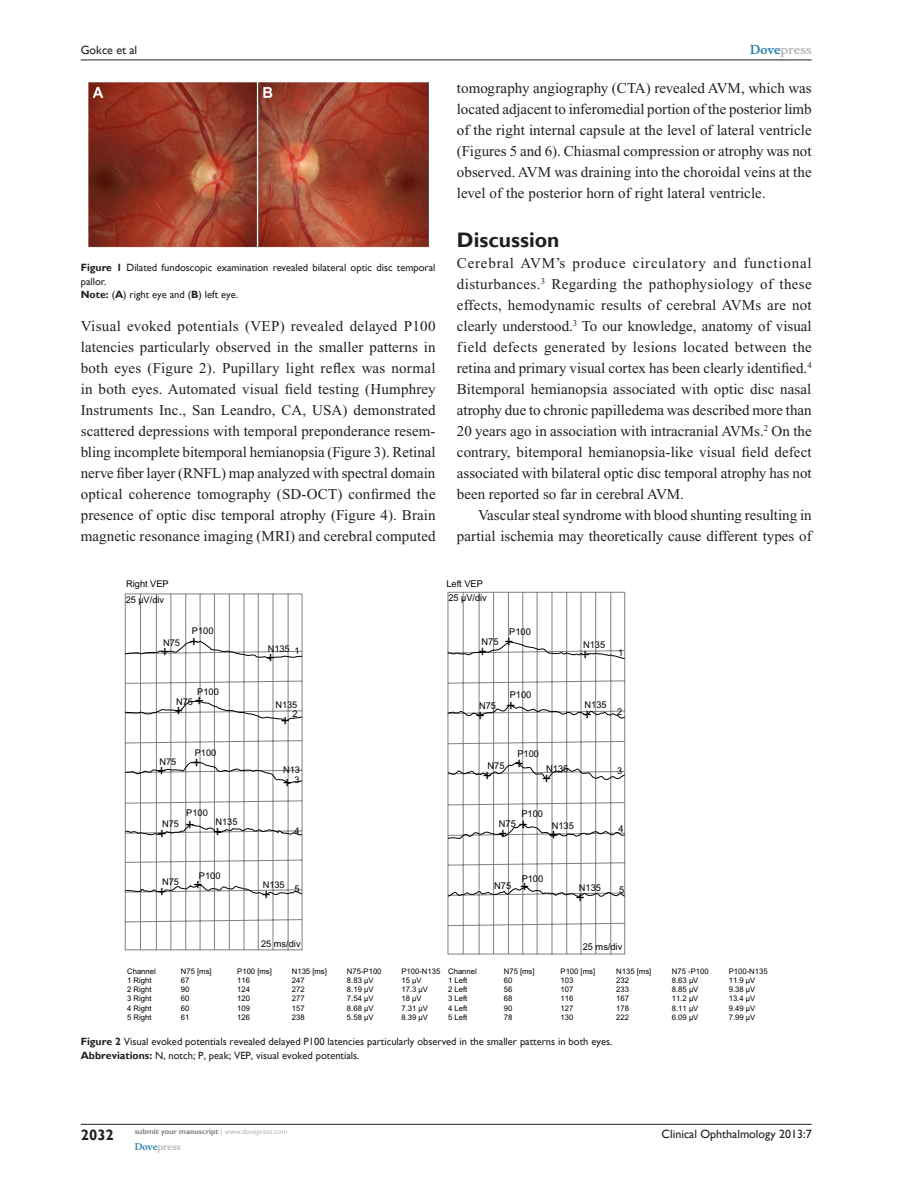
<style>
.page{position:relative;width:918px;height:1188px;background:#fff}
.page>*{position:absolute;margin:0;border:0;box-sizing:border-box;transform-origin:0 0}
.t1{font:700 21px "Gill Sans";color:#231f20}
.t2{font:15.6px "Arial";color:#000}
.t3{font:15.6px "Arial";color:#000;scale:.9 1}
.t4{font:15.3px "Arial";color:#000}
.TxF{font:15px/21px "Times New Roman";letter-spacing:.005em;color:#231f20;text-align:justify}
.Tx{font:15px/21px "Times New Roman";color:#231f20;text-align:right}
.RunFolio-V{font:700 15px "Gill Sans";color:#231f20}
.RunF-V{font:12px "Gill Sans";color:#231f20}
.RunH-Brand-V{font:700 12px "Musee";color:#b8b9bc}
.RunH-V{font:12px "Gill Sans";color:#231f20}
.FC{font:10.5px/13.5px "Gill Sans";color:#231f20}
.t5{font:9.45px/14.5px "Arial";color:#000}
.t6{font:9.3px "Arial";color:#000}
.RunF-Brand-V{font:700 9px "Musee";color:#b8b9bc}
.t7{font:7.65px/9.3px "Arial";color:#000}
.RunF-SubmityourMS-V{font:700 7.5px "Gill Sans";color:#808285}
.s1{font-weight:700}
.s2{color:#3485ae}
.s3{font-weight:400;color:#b8b9bc}
</style>
<div class="page">
<hr style="left:81px;top:1124px;width:731px;height:1px;background:#231f20">
<hr style="left:81px;top:60px;width:731px;height:1px;background:#231f20">
<img style="left:87px;top:81px;width:342px;height:167px">
<svg style="left:447px;top:592px;width:179px;height:363px"></svg>
<svg style="left:125px;top:593px;width:178px;height:358px"></svg>
<svg style="left:125px;top:640px;width:501px;height:258px"></svg>
<p class="RunH-V" style="left:81px;top:43px;width:58px">Gokce et al</p>
<p class="FC" style="left:81px;top:261px;width:356px"><span class="s1">Figure 1</span> Dilated fundoscopic examination revealed bilateral optic disc temporal pallor.</p>
<p class="FC" style="left:81px;top:288px;width:159px"><span class="s1">Note:</span> (<span class="s1">A</span>) right eye and (<span class="s1">B</span>) left eye.</p>
<p class="TxF" style="left:81px;top:316px;width:357px">Visual evoked potentials (VEP) revealed delayed P100 latencies particularly observed in the smaller patterns in both eyes (Figure 2). Pupillary light reflex was normal in both eyes. Automated visual field testing (Humphrey Instruments Inc., San Leandro, CA, USA) demonstrated scattered depressions with temporal preponderance resem&shy;bling incomplete bitemporal hemianopsia (Figure 3). Retinal nerve fiber layer (RNFL) map analyzed with spectral domain optical coherence tomography (SD-OCT) confirmed the presence of optic disc temporal atrophy (Figure 4). Brain magnetic resonance imaging (MRI) and cerebral computed</p>
<p class="RunH-Brand-V" style="left:750px;top:43px;width:63px"><span class="s2">Dove</span>press</p>
<p class="TxF" style="left:457px;top:77px;width:356px">tomography angiography (CTA) revealed AVM, which was located adjacent to inferomedial portion of the posterior limb of the right internal capsule at the level of lateral ventricle (Figures 5 and 6). Chiasmal compression or atrophy was not observed. AVM was draining into the choroidal veins at the level of the posterior horn of right lateral ventricle.</p>
<h1 class="t1" style="left:457px;top:228px;width:104px">Discussion</h1>
<p class="TxF" style="left:457px;top:253px;width:357px">Cerebral AVM’s produce circulatory and functional disturbances.<sup>3</sup> Regarding the pathophysiology of these effects, hemodynamic results of cerebral AVMs are not clearly understood.<sup>3</sup> To our knowledge, anatomy of visual field defects generated by lesions located between the retina and primary visual cortex has been clearly identified.<sup>4<br></sup>Bitemporal hemianopsia associated with optic disc nasal atrophy due to chronic papilledema was described more than 20 years ago in association with intracranial AVMs.<sup>2</sup> On the contrary, bitemporal hemianopsia-like visual field defect associated with bilateral optic disc temporal atrophy has not been reported so far in cerebral AVM.</p>
<p class="Tx" style="left:457px;top:505px;width:356px">Vascular steal syndrome with blood shunting resulting in partial ischemia may theoretically cause different types of</p>
<p class="t6" style="left:126px;top:578px;width:44px">Right VEP</p>
<p class="t6" style="left:126px;top:594px;width:40px">25 µV/div</p>
<p class="t5" style="left:446px;top:576px;width:42px">Left VEP<br>25 µV/div</p>
<p class="t6" style="left:192px;top:626px;width:23px">P100</p>
<p class="t5" style="left:509px;top:624px;width:23px">P100</p>
<p class="t6" style="left:163px;top:637px;width:18px">N75</p>
<p class="t4" style="left:161px;top:643px;width:10px">+</p>
<p class="t4" style="left:189px;top:633px;width:10px">+</p>
<p class="t6" style="left:268px;top:644px;width:24px">N135</p>
<p class="t6" style="left:294px;top:645px;width:7px">1</p>
<p class="t4" style="left:266px;top:649px;width:10px">+</p>
<p class="t2" style="left:504px;top:633px;width:10px">+</p>
<p class="t5" style="left:482px;top:634px;width:18px">N75</p>
<p class="t5" style="left:583px;top:637px;width:24px">N135</p>
<p class="t3" style="left:479px;top:643px;width:11px">+</p>
<p class="t2" style="left:581px;top:645px;width:10px">+</p>
<p class="t5" style="left:618px;top:646px;width:7px">1</p>
<p class="t6" style="left:197px;top:686px;width:23px">P100</p>
<p class="t4" style="left:195px;top:692px;width:10px">+</p>
<p class="t6" style="left:176px;top:696px;width:18px">N75</p>
<p class="t4" style="left:174px;top:702px;width:10px">+</p>
<p class="t6" style="left:275px;top:699px;width:24px">N135</p>
<p class="t6" style="left:293px;top:708px;width:7px">2</p>
<p class="t4" style="left:281px;top:712px;width:10px">+</p>
<p class="t5" style="left:479px;top:698px;width:18px">N75</p>
<p class="t2" style="left:476px;top:707px;width:10px">+</p>
<p class="t5" style="left:510px;top:688px;width:23px">P100</p>
<p class="t2" style="left:507px;top:696px;width:10px">+</p>
<p class="t5" style="left:585px;top:698px;width:24px">N135</p>
<p class="t2" style="left:583px;top:705px;width:10px">+</p>
<p class="t5" style="left:617px;top:705px;width:7px">2</p>
<p class="t6" style="left:160px;top:756px;width:18px">N75</p>
<p class="t4" style="left:157px;top:762px;width:10px">+</p>
<p class="t6" style="left:195px;top:747px;width:23px">P100</p>
<p class="t4" style="left:192px;top:754px;width:10px">+</p>
<p class="t6" style="left:283px;top:765px;width:18px">N13</p>
<p class="t6" style="left:295px;top:775px;width:7px">3</p>
<p class="t4" style="left:283px;top:774px;width:10px">+</p>
<p class="t5" style="left:488px;top:758px;width:18px">N75</p>
<p class="t2" style="left:483px;top:766px;width:10px">+</p>
<p class="t5" style="left:517px;top:746px;width:23px">P100</p>
<p class="t2" style="left:515px;top:755px;width:10px">+</p>
<p class="t5" style="left:546px;top:761px;width:24px">N135</p>
<p class="t2" style="left:542px;top:770px;width:10px">+</p>
<p class="t5" style="left:617px;top:763px;width:7px">3</p>
<p class="t6" style="left:186px;top:808px;width:23px">P100</p>
<p class="t6" style="left:162px;top:819px;width:18px">N75</p>
<p class="t6" style="left:216px;top:817px;width:24px">N135</p>
<p class="t4" style="left:186px;top:815px;width:10px">+</p>
<p class="t4" style="left:213px;top:823px;width:10px">+</p>
<p class="t4" style="left:157px;top:825px;width:10px">+</p>
<p class="t6" style="left:295px;top:825px;width:7px">4</p>
<p class="t5" style="left:522px;top:806px;width:23px">P100</p>
<p class="t5" style="left:499px;top:817px;width:18px">N75</p>
<p class="t5" style="left:552px;top:819px;width:24px">N135</p>
<p class="t2" style="left:519px;top:816px;width:10px">+</p>
<p class="t2" style="left:498px;top:825px;width:10px">+</p>
<p class="t2" style="left:549px;top:826px;width:10px">+</p>
<p class="t5" style="left:619px;top:822px;width:7px">4</p>
<p class="t6" style="left:199px;top:870px;width:23px">P100</p>
<p class="t6" style="left:162px;top:877px;width:18px">N75</p>
<p class="t6" style="left:263px;top:879px;width:24px">N135</p>
<p class="t4" style="left:194px;top:876px;width:10px">+</p>
<p class="t4" style="left:157px;top:883px;width:10px">+</p>
<p class="t4" style="left:262px;top:885px;width:10px">+</p>
<p class="t6" style="left:295px;top:883px;width:7px">5</p>
<p class="t5" style="left:494px;top:879px;width:18px">N75</p>
<p class="t5" style="left:522px;top:871px;width:23px">P100</p>
<p class="t2" style="left:520px;top:878px;width:10px">+</p>
<p class="t5" style="left:579px;top:880px;width:24px">N135</p>
<p class="t2" style="left:576px;top:889px;width:10px">+</p>
<p class="t5" style="left:619px;top:883px;width:7px">5</p>
<p class="t6" style="left:261px;top:938px;width:41px">25 ms/div</p>
<p class="t5" style="left:583px;top:940px;width:41px">25 ms/div</p>
<p class="t7" style="left:127px;top:966px;width:30px">Channel<br>1 Right<br>2 Right<br>3 Right<br>4 Right<br>5 Right</p>
<p class="t7" style="left:181px;top:966px;width:32px">N75 [ms]<br>67<br>90<br>60<br>60<br>61</p>
<p class="t7" style="left:237px;top:966px;width:36px">P100 [ms]<br>116<br>124<br>120<br>109<br>126</p>
<p class="t7" style="left:292px;top:966px;width:37px">N135 [ms]<br>247<br>272<br>277<br>157<br>238</p>
<p class="t7" style="left:347px;top:966px;width:36px">N75-P100<br>8.83 µV<br>8.19 µV<br>7.54 µV<br>8.68 µV<br>5.58 µV</p>
<p class="t7" style="left:401px;top:966px;width:40px">P100-N135<br>15 µV<br>17.3 µV<br>18 µV<br>7.31 µV<br>8.39 µV</p>
<p class="t7" style="left:448px;top:966px;width:30px">Channel<br>1 Left<br>2 Left<br>3 Left<br>4 Left<br>5 Left</p>
<p class="t7" style="left:504px;top:966px;width:32px">N75 [ms]<br>60<br>56<br>68<br>90<br>78</p>
<p class="t7" style="left:561px;top:966px;width:36px">P100 [ms]<br>103<br>107<br>116<br>127<br>130</p>
<p class="t7" style="left:616px;top:966px;width:37px">N135 [ms]<br>232<br>233<br>167<br>178<br>222</p>
<p class="t7" style="left:672px;top:966px;width:38px">N75 -P100<br>8.63 µV<br>8.85 µV<br>11.2 µV<br>8.11 µV<br>6.09 µV</p>
<p class="t7" style="left:729px;top:966px;width:40px">P100-N135<br>11.9 µV<br>9.38 µV<br>13.4 µV<br>9.49 µV<br>7.99 µV</p>
<p class="FC" style="left:81px;top:1035px;width:533px"><span class="s1">Figure 2</span> Visual evoked potentials revealed delayed P100 latencies particularly observed in the smaller patterns in both eyes.</p>
<p class="FC" style="left:81px;top:1048px;width:280px"><span class="s1">Abbreviations:</span> N, notch; P, peak; VEP, visual evoked potentials.</p>
<p class="RunFolio-V" style="left:81px;top:1126px;width:35px">2032</p>
<p class="RunF-SubmityourMS-V" style="left:135px;top:1127px;width:154px">submit your manuscript <span class="s3">| www.dovepress.com</span></p>
<p class="RunF-Brand-V" style="left:135px;top:1141px;width:48px"><span class="s2">Dove</span>press</p>
<p class="RunF-V" style="left:662px;top:1127px;width:152px">Clinical Ophthalmology 2013:7</p>
</div>
